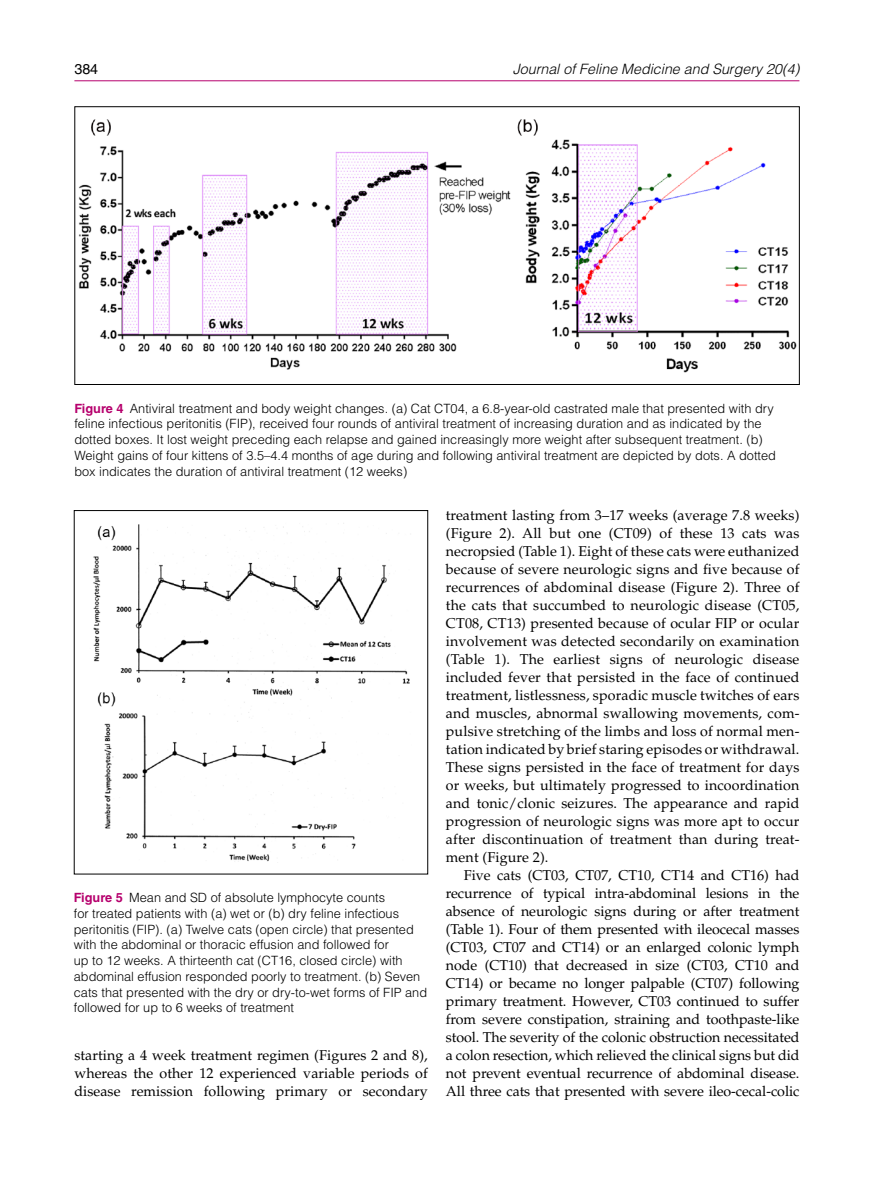
<style>
.page{position:relative;width:893px;height:1191px;background:#fff}
.page>*{position:absolute;margin:0;border:0;box-sizing:border-box;transform-origin:0 0}
.t1{font:14.25px/18px "Palatino LT Std";letter-spacing:.005em;color:#000;text-align:justify}
.t2{font:italic 300 14.25px "Helvetica LT Std";color:#000}
.t3{font:14.25px "Helvetica LT Std";color:#000}
.t4{font:300 12.75px/15.8px "Helvetica LT Std";color:#000}
.s1{font-weight:700;color:#b6006d}
</style>
<div class="page">
<hr style="left:74px;top:80px;width:725px;height:1px;background:#b6006d">
<img style="left:79px;top:119px;width:718px;height:254px">
<img style="left:93px;top:523px;width:317px;height:339px">
<p class="t3" style="left:74px;top:61px;width:25px">384</p>
<p class="t2" style="left:513px;top:60px;width:288px">Journal of Feline Medicine and Surgery 20(4)</p>
<p class="t4" style="left:74px;top:400px;width:703px"><span class="s1">Figure 4</span> Antiviral treatment and body weight changes. (a) Cat CT04, a 6.8-year-old castrated male that presented with dry feline infectious peritonitis (FIP), received four rounds of antiviral treatment of increasing duration and as indicated by the dotted boxes. It lost weight preceding each relapse and gained increasingly more weight after subsequent treatment. (b)<br>Weight gains of four kittens of 3.5–4.4 months of age during and following antiviral treatment are depicted by dots. A dotted box indicates the duration of antiviral treatment (12 weeks)</p>
<p class="t4" style="left:74px;top:889px;width:355px"><span class="s1">Figure 5</span> Mean and SD of absolute lymphocyte counts<br>for treated patients with (a) wet or (b) dry feline infectious peritonitis (FIP). (a) Twelve cats (open circle) that presented with the abdominal or thoracic effusion and followed for<br>up to 12 weeks. A thirteenth cat (CT16, closed circle) with abdominal effusion responded poorly to treatment. (b) Seven cats that presented with the dry or dry-to-wet forms of FIP and followed for up to 6 weeks of treatment</p>
<p class="t1" style="left:74px;top:1046px;width:355px">starting a 4 week treatment regimen (Figures 2 and 8), whereas the other 12 experienced variable periods of disease remission following primary or secondary</p>
<p class="t1" style="left:446px;top:506px;width:355px">treatment lasting from 3–17 weeks (average 7.8 weeks) (Figure 2). All but one (CT09) of these 13 cats was necropsied (Table 1). Eight of these cats were euthanized because of severe neurologic signs and five because of recurrences of abdominal disease (Figure 2). Three of the cats that succumbed to neurologic disease (CT05, CT08, CT13) presented because of ocular FIP or ocular involvement was detected secondarily on examination (Table 1). The earliest signs of neurologic disease included fever that persisted in the face of continued treatment, listlessness, sporadic muscle twitches of ears and muscles, abnormal swallowing movements, com&shy;pulsive stretching of the limbs and loss of normal men&shy;tation indicated by brief staring episodes or withdrawal.<br>These signs persisted in the face of treatment for days or weeks, but ultimately progressed to incoordination and tonic/clonic seizures. The appearance and rapid progression of neurologic signs was more apt to occur after discontinuation of treatment than during treat&shy;ment (Figure 2).</p>
<p class="t1" style="left:446px;top:866px;width:355px;text-indent:18px">Five cats (CT03, CT07, CT10, CT14 and CT16) had recurrence of typical intra-abdominal lesions in the absence of neurologic signs during or after treatment (Table 1). Four of them presented with ileocecal masses (CT03, CT07 and CT14) or an enlarged colonic lymph node (CT10) that decreased in size (CT03, CT10 and CT14) or became no longer palpable (CT07) following primary treatment. However, CT03 continued to suffer from severe constipation, straining and toothpaste-like stool. The severity of the colonic obstruction necessitated a colon resection, which relieved the clinical signs but did not prevent eventual recurrence of abdominal disease.<br>All three cats that presented with severe ileo-cecal-colic</p>
</div>
